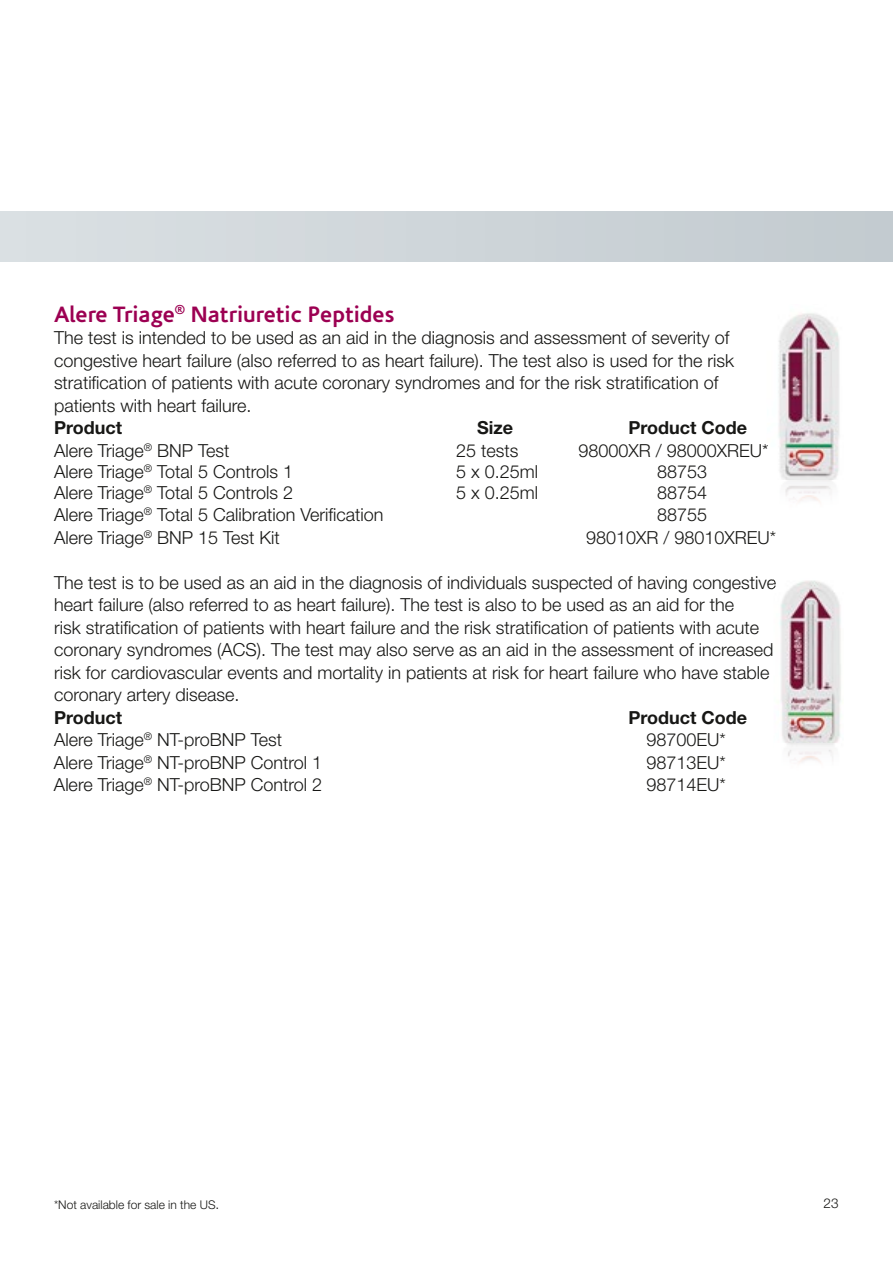
<style>
.page{position:relative;width:893px;height:1263px;background:#fff}
.page>*{position:absolute;margin:0;border:0;box-sizing:border-box;transform-origin:0 0}
.t1{font:700 22.5px "Corisande OT";color:#9c0052}
.t2{font:300 18px/22.5px "Helvetica Neue LT Std";color:#171715}
.t3{font:700 18px "Helvetica Neue LT Std";color:#171715}
.t4{font:300 13.5px "Helvetica Neue LT Std";color:#171715}
.t5{font:300 12px "Helvetica Neue LT Std";color:#171715}
.s1{font-size:13.5px}
</style>
<div class="page">
<div style="left:0;top:212px;width:893px;height:49px;background:#cfd6da"></div>
<img style="left:778px;top:313px;width:62px;height:189px">
<img style="left:780px;top:580px;width:61px;height:163px">
<svg style="left:774px;top:580px;width:2px;height:9px"></svg>
<img style="left:778px;top:481px;width:62px;height:14px">
<img style="left:788px;top:749px;width:45px;height:14px">
<p class="t1" style="left:54px;top:301px;width:342px">Alere Triage<sup>®</sup> Natriuretic Peptides</p>
<p class="t2" style="left:54px;top:326px;width:682px">The test is intended to be used as an aid in the diagnosis and assessment of severity of congestive heart failure (also referred to as heart failure). The test also is used for the risk stratification of patients with acute coronary syndromes and for the risk stratification of patients with heart failure.</p>
<p class="t3" style="left:54px;top:417px;width:70px">Product</p>
<p class="t3" style="left:477px;top:417px;width:37px">Size</p>
<p class="t3" style="left:629px;top:417px;width:120px">Product Code</p>
<p class="t2" style="left:54px;top:439px;width:177px">Alere Triage<sup>®</sup> BNP Test</p>
<p class="t2" style="left:456px;top:439px;width:64px">25 tests</p>
<p class="t2" style="left:578px;top:439px;width:192px">98000XR / 98000XREU*</p>
<p class="t2" style="left:54px;top:460px;width:241px">Alere Triage<sup>®</sup> Total 5 Controls 1</p>
<p class="t2" style="left:456px;top:460px;width:84px">5 x 0.25ml</p>
<p class="t2" style="left:657px;top:460px;width:52px">88753</p>
<p class="t2" style="left:54px;top:481px;width:241px">Alere Triage<sup>®</sup> Total 5 Controls 2</p>
<p class="t2" style="left:456px;top:481px;width:84px">5 x 0.25ml</p>
<p class="t2" style="left:657px;top:481px;width:52px">88754</p>
<p class="t2" style="left:54px;top:503px;width:331px">Alere Triage<sup>®</sup> Total 5 Calibration Verification</p>
<p class="t2" style="left:657px;top:503px;width:52px">88755</p>
<p class="t2" style="left:54px;top:526px;width:227px">Alere Triage<sup>®</sup> BNP 15 Test Kit</p>
<p class="t2" style="left:586px;top:526px;width:192px">98010XR / 98010XREU*</p>
<p class="t2" style="left:54px;top:571px;width:724px">The test is to be used as an aid in the diagnosis of individuals suspected of having congestive heart failure (also referred to as heart failure). The test is also to be used as an aid for the<br>risk stratification of patients with heart failure and the risk stratification of patients with acute coronary syndromes (ACS). The test may also serve as an aid in the assessment of increased risk for cardiovascular events and mortality in patients at risk for heart failure who have stable coronary artery disease.</p>
<p class="t3" style="left:54px;top:706px;width:70px">Product</p>
<p class="t3" style="left:629px;top:706px;width:120px">Product Code</p>
<p class="t2" style="left:54px;top:728px;width:230px">Alere Triage<sup>®</sup> NT-proBNP Test</p>
<p class="t2" style="left:646px;top:728px;width:81px">98700EU*</p>
<p class="t2" style="left:54px;top:751px;width:270px">Alere Triage<sup>®</sup> NT-proBNP Control 1</p>
<p class="t2" style="left:646px;top:751px;width:81px">98713EU*</p>
<p class="t2" style="left:54px;top:773px;width:270px">Alere Triage<sup>®</sup> NT-proBNP Control 2</p>
<p class="t2" style="left:646px;top:773px;width:81px">98714EU*</p>
<p class="t5" style="left:54px;top:1197px;width:167px">*Not available for sale in the US<span class="s1">.</span></p>
<p class="t4" style="left:823px;top:1195px;width:17px">23</p>
</div>
